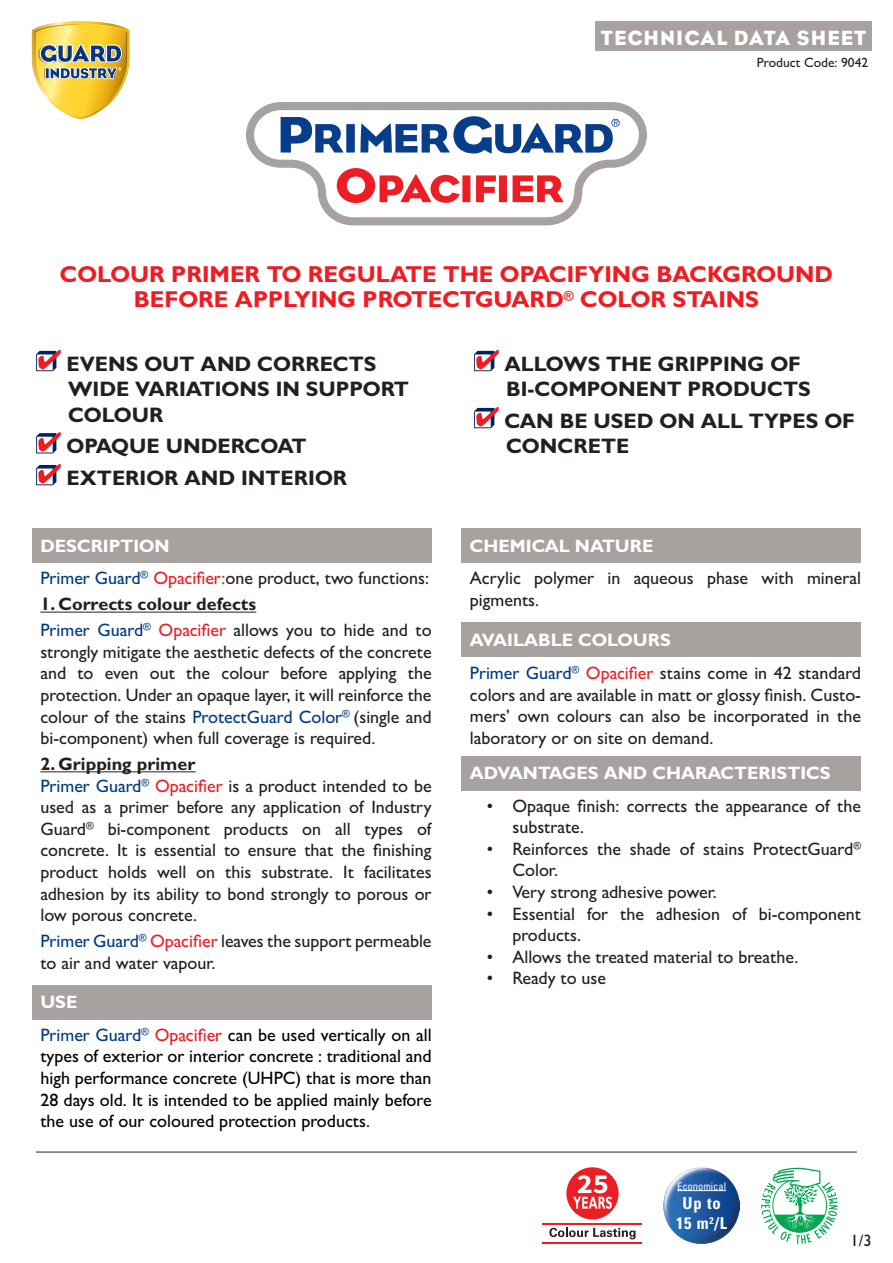
<style>
.page{position:relative;width:893px;height:1263px;background:#fff}
.page>*{position:absolute;margin:0;border:0;box-sizing:border-box;transform-origin:0 0}
.t1{font:700 23.1px/25.2px "Gill Sans MT Std";color:#ee1d23;text-align:center}
.Retrait_corps_de_tex{font:700 21px/25.2px "Gill Sans MT Std";color:#231f20}
.t2{font:21px "Eagle";letter-spacing:.05em;color:#fff}
.paragraphe_descripti{font:500 18px/21.6px "Gill Sans MT Std";color:#231f20}
.paragraphe_descripti-2{font:500 18px/21.6px "Gill Sans MT Std";color:#000;text-align:justify}
.Retrait_corps_de_tex-2{font:700 18px "Gill Sans MT Std";color:#fff}
.Paragraphe_bullet{font:500 18px/21.6px "Gill Sans MT Std";color:#231f20}
.paragraphe_descripti-3{font:700 18px "Gill Sans MT Std";color:#231f20}
.t3{font:700 condensed 16.5px "Univers LT Std";color:#fff}
.Retrait_corps_de_tex-3{font:500 16.5px "Gill Sans MT Std";color:#231f20}
.t4{font:500 13.5px "Gill Sans MT Std";color:#231f20}
.t5{font:condensed 10.5px "Univers LT Std";color:#fff}
.s1{color:#003a80}
.s2{color:#ee1d23}
.s3{color:#231f20}
</style>
<div class="page">
<hr style="left:40px;top:612px;width:216px;height:1px;background:#231f20">
<hr style="left:40px;top:771px;width:156px;height:1px;background:#231f20">
<div style="left:32px;top:529px;width:400px;height:34px;background:#a7a2a0"></div>
<div style="left:32px;top:985px;width:400px;height:34px;background:#a7a2a0"></div>
<div style="left:461px;top:529px;width:400px;height:34px;background:#a7a2a0"></div>
<div style="left:461px;top:622px;width:400px;height:34px;background:#a7a2a0"></div>
<div style="left:461px;top:756px;width:400px;height:34px;background:#a7a2a0"></div>
<svg style="left:32px;top:21px;width:98px;height:98px"></svg>
<svg style="left:246px;top:102px;width:401px;height:123px;fill:#a7a2a0"></svg>
<svg style="left:254px;top:110px;width:385px;height:107px"></svg>
<svg style="left:36px;top:350px;width:25px;height:21px"></svg>
<svg style="left:36px;top:432px;width:25px;height:21px"></svg>
<svg style="left:36px;top:464px;width:25px;height:21px"></svg>
<svg style="left:474px;top:350px;width:25px;height:21px"></svg>
<svg style="left:474px;top:407px;width:25px;height:21px"></svg>
<div style="left:595px;top:21px;width:277px;height:30px;background:#a7a2a0"></div>
<hr style="left:36px;top:1152px;width:821px;height:1px;background:#231f20">
<svg style="left:761px;top:1168px;width:77px;height:76px"></svg>
<img style="left:663px;top:1167px;width:77px;height:77px">
<hr style="left:677px;top:1190px;width:49px;height:1px;background:#fff">
<div style="left:566px;top:1167px;width:53px;height:52px;background:#ee1d23;border-radius:50%"></div>
<svg style="left:573px;top:1175px;width:39px;height:34px"></svg>
<hr style="left:543px;top:1223px;width:99px;height:2px;background:#ee1d23">
<hr style="left:543px;top:1242px;width:99px;height:2px;background:#ee1d23">
<svg style="left:549px;top:1228px;width:87px;height:11px"></svg>
<p class="t2" style="left:601px;top:24px;width:267px">TECHNICAL DATA SHEET</p>
<p class="t4" style="left:757px;top:54px;width:113px">Product Code: 9042</p>
<p class="t1" style="left:60px;top:261px;width:775px">COLOUR PRIMER TO REGULATE THE OPACIFYING BACKGROUND<br>BEFORE APPLYING PROTECTGUARD<sup>®</sup> COLOR STAINS</p>
<p class="Retrait_corps_de_tex" style="left:67px;top:351px;width:344px">EVENS OUT AND CORRECTS<br>WIDE VARIATIONS IN SUPPORT<br>COLOUR</p>
<p class="Retrait_corps_de_tex" style="left:67px;top:433px;width:241px">OPAQUE UNDERCOAT</p>
<p class="Retrait_corps_de_tex" style="left:67px;top:465px;width:282px">EXTERIOR AND INTERIOR</p>
<p class="Retrait_corps_de_tex-2" style="left:40px;top:535px;width:131px">DESCRIPTION</p>
<p class="paragraphe_descripti" style="left:40px;top:567px;width:390px"><span class="s1">Primer Guard</span><sup>®</sup> <span class="s2">Opacifier:</span>one product, two functions:</p>
<p class="paragraphe_descripti-3" style="left:40px;top:593px;width:217px">1. Corrects colour defects</p>
<p class="paragraphe_descripti" style="left:40px;top:619px;width:393px;text-align:justify"><span class="s1">Primer Guard</span><sup>®</sup> <span class="s2">Opacifier</span> allows you to hide and to strongly mitigate the aesthetic defects of the concrete and to even out the colour before applying the protection. Under an opaque layer, it will reinforce the colour of the stains <span class="s1">ProtectGuard Color</span><sup>®</sup> (single and bi-component) when full coverage is required.</p>
<p class="paragraphe_descripti-3" style="left:40px;top:753px;width:157px">2. Gripping primer</p>
<p class="paragraphe_descripti" style="left:40px;top:775px;width:393px;text-align:justify"><span class="s1">Primer Guard</span><sup>®</sup> <span class="s2">Opacifier</span> is a product intended to be used as a primer before any application of Industry Guard<sup>®</sup> bi-component products on all types of concrete. It is essential to ensure that the finishing product holds well on this substrate. It facilitates adhesion by its ability to bond strongly to porous or low porous concrete.</p>
<p class="paragraphe_descripti" style="left:40px;top:930px;width:393px"><span class="s1">Primer Guard</span><sup>®</sup> <span class="s2">Opacifier</span> leaves the support permeable to air and water vapour.</p>
<p class="Retrait_corps_de_tex-2" style="left:40px;top:991px;width:39px">USE</p>
<p class="paragraphe_descripti-2" style="left:40px;top:1024px;width:393px"><span class="s1">Primer Guard</span><sup>®</sup> <span class="s2">Opacifier</span> can be used vertically on all types of exterior or interior concrete : traditional and high performance concrete (UHPC) that is more than 28 days old. It is intended to be applied mainly before the use of our coloured protection products<span class="s3">.</span></p>
<p class="Retrait_corps_de_tex" style="left:505px;top:351px;width:308px">ALLOWS THE GRIPPING OF<br>BI-COMPONENT PRODUCTS</p>
<p class="Retrait_corps_de_tex" style="left:505px;top:408px;width:352px">CAN BE USED ON ALL TYPES OF<br>CONCRETE</p>
<p class="Retrait_corps_de_tex-2" style="left:470px;top:535px;width:185px">CHEMICAL NATURE</p>
<p class="Paragraphe_bullet" style="left:470px;top:567px;width:393px">Acrylic polymer in aqueous phase with mineral pigments.</p>
<p class="Retrait_corps_de_tex-2" style="left:470px;top:628px;width:203px">AVAILABLE COLOURS</p>
<p class="paragraphe_descripti" style="left:470px;top:662px;width:393px;text-align:justify"><span class="s1">Primer Guard</span><sup>®</sup> <span class="s2">Opacifier</span> stains come in 42 standard colors and are available in matt or glossy finish. Custo&shy;mers’ own colours can also be incorporated in the laboratory or on site on demand.</p>
<p class="Retrait_corps_de_tex-2" style="left:470px;top:762px;width:362px">ADVANTAGES AND CHARACTERISTICS</p>
<p class="paragraphe_descripti" style="left:512px;top:795px;width:350px;text-indent:-26px">• Opaque finish: corrects the appearance of the substrate.</p>
<p class="paragraphe_descripti" style="left:512px;top:838px;width:350px;text-indent:-26px">• Reinforces the shade of stains ProtectGuard<sup>®<br></sup>Color.</p>
<p class="paragraphe_descripti" style="left:487px;top:881px;width:231px">• Very strong adhesive power.</p>
<p class="paragraphe_descripti" style="left:512px;top:903px;width:350px;text-indent:-26px">• Essential for the adhesion of bi-component products.</p>
<p class="paragraphe_descripti" style="left:487px;top:946px;width:313px">• Allows the treated material to breathe.</p>
<p class="paragraphe_descripti" style="left:487px;top:967px;width:121px">• Ready to use</p>
<p class="t5" style="left:677px;top:1179px;width:50px">Economical</p>
<p class="t3" style="left:683px;top:1193px;width:40px">Up to</p>
<p class="t3" style="left:676px;top:1213px;width:53px">15 m<sup>2</sup>/L</p>
<p class="Retrait_corps_de_tex-3" style="left:851px;top:1230px;width:23px">1/3</p>
</div>
